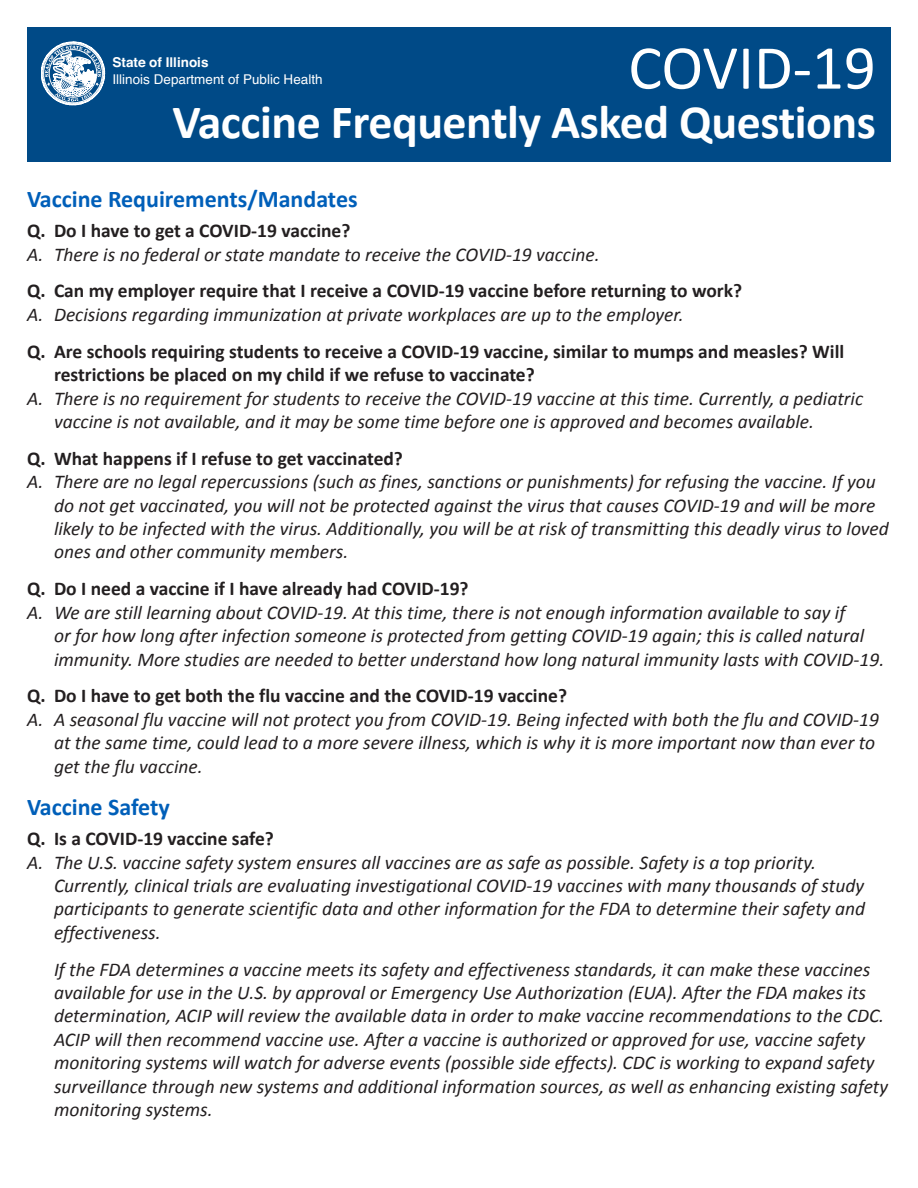
<style>
.page{position:relative;width:918px;height:1188px;background:#fff}
.page>*{position:absolute;margin:0;border:0;box-sizing:border-box;transform-origin:0 0}
.t1{font:63px "Calibri";color:#fff}
.t2{font:700 48px "Calibri";letter-spacing:-.01em;color:#fff}
.Subhead{font:700 24px "Calibri";color:#005fb9}
.Answer{font:italic 19.5px/23.4px "Calibri";color:#231f20}
.Question{font:700 19.5px/23.4px "Calibri";color:#231f20}
.t3{font:13.5px "Helvetica";color:#fff}
.t4{font:700 13.5px "Helvetica";color:#fff}
</style>
<div class="page">
<div style="left:27px;top:27px;width:864px;height:135px;background:#004a87"></div>
<svg style="left:41px;top:42px;width:64px;height:63px"></svg>
<h1 class="t1" style="left:628px;top:28px;width:249px">COVID-19</h1>
<h2 class="t2" style="left:172px;top:91px;width:705px">Vaccine Frequently Asked Questions</h2>
<p class="t4" style="left:113px;top:53px;width:98px">State of Illinois</p>
<p class="t3" style="left:113px;top:70px;width:212px">Illinois Department of Public Health</p>
<p class="Subhead" style="left:27px;top:184px;width:332px">Vaccine Requirements/Mandates</p>
<p class="Question" style="left:27px;top:219px;width:325px">Q. Do I have to get a COVID-19 vaccine?</p>
<p class="Answer" style="left:27px;top:242px;width:574px">A. There is no federal or state mandate to receive the COVID-19 vaccine.</p>
<p class="Question" style="left:27px;top:279px;width:717px">Q. Can my employer require that I receive a COVID-19 vaccine before returning to work?</p>
<p class="Answer" style="left:27px;top:302px;width:658px">A. Decisions regarding immunization at private workplaces are up to the employer.</p>
<p class="Question" style="left:54px;top:340px;width:792px;text-indent:-27px">Q. Are schools requiring students to receive a COVID-19 vaccine, similar to mumps and measles? Will restrictions be placed on my child if we refuse to vaccinate?</p>
<p class="Answer" style="left:54px;top:386px;width:811px;text-indent:-27px">A. There is no requirement for students to receive the COVID-19 vaccine at this time. Currently, a pediatric vaccine is not available, and it may be some time before one is approved and becomes available.</p>
<p class="Question" style="left:27px;top:447px;width:378px">Q. What happens if I refuse to get vaccinated?</p>
<p class="Answer" style="left:54px;top:469px;width:837px;text-indent:-27px">A. There are no legal repercussions (such as fines, sanctions or punishments) for refusing the vaccine. If you do not get vaccinated, you will not be protected against the virus that causes COVID-19 and will be more likely to be infected with the virus. Additionally, you will be at risk of transmitting this deadly virus to loved ones and other community members.</p>
<p class="Question" style="left:27px;top:577px;width:443px">Q. Do I need a vaccine if I have already had COVID-19?</p>
<p class="Answer" style="left:54px;top:600px;width:832px;text-indent:-27px">A. We are still learning about COVID-19. At this time, there is not enough information available to say if<br>or for how long after infection someone is protected from getting COVID-19 again; this is called natural immunity. More studies are needed to better understand how long natural immunity lasts with COVID-19.</p>
<p class="Question" style="left:27px;top:684px;width:542px">Q. Do I have to get both the flu vaccine and the COVID-19 vaccine?</p>
<p class="Answer" style="left:54px;top:707px;width:827px;text-indent:-27px">A. A seasonal flu vaccine will not protect you from COVID-19. Being infected with both the flu and COVID-19 at the same time, could lead to a more severe illness, which is why it is more important now than ever to get the flu vaccine.</p>
<p class="Subhead" style="left:27px;top:792px;width:144px">Vaccine Safety</p>
<p class="Question" style="left:27px;top:827px;width:248px">Q. Is a COVID-19 vaccine safe?</p>
<p class="Answer" style="left:54px;top:850px;width:813px;text-indent:-27px">A. The U.S. vaccine safety system ensures all vaccines are as safe as possible. Safety is a top priority.<br>Currently, clinical trials are evaluating investigational COVID-19 vaccines with many thousands of study participants to generate scientific data and other information for the FDA to determine their safety and effectiveness.</p>
<p class="Answer" style="left:54px;top:957px;width:836px">If the FDA determines a vaccine meets its safety and effectiveness standards, it can make these vaccines available for use in the U.S. by approval or Emergency Use Authorization (EUA). After the FDA makes its determination, ACIP will review the available data in order to make vaccine recommendations to the CDC.<br>ACIP will then recommend vaccine use. After a vaccine is authorized or approved for use, vaccine safety monitoring systems will watch for adverse events (possible side effects). CDC is working to expand safety surveillance through new systems and additional information sources, as well as enhancing existing safety monitoring systems.</p>
</div>
